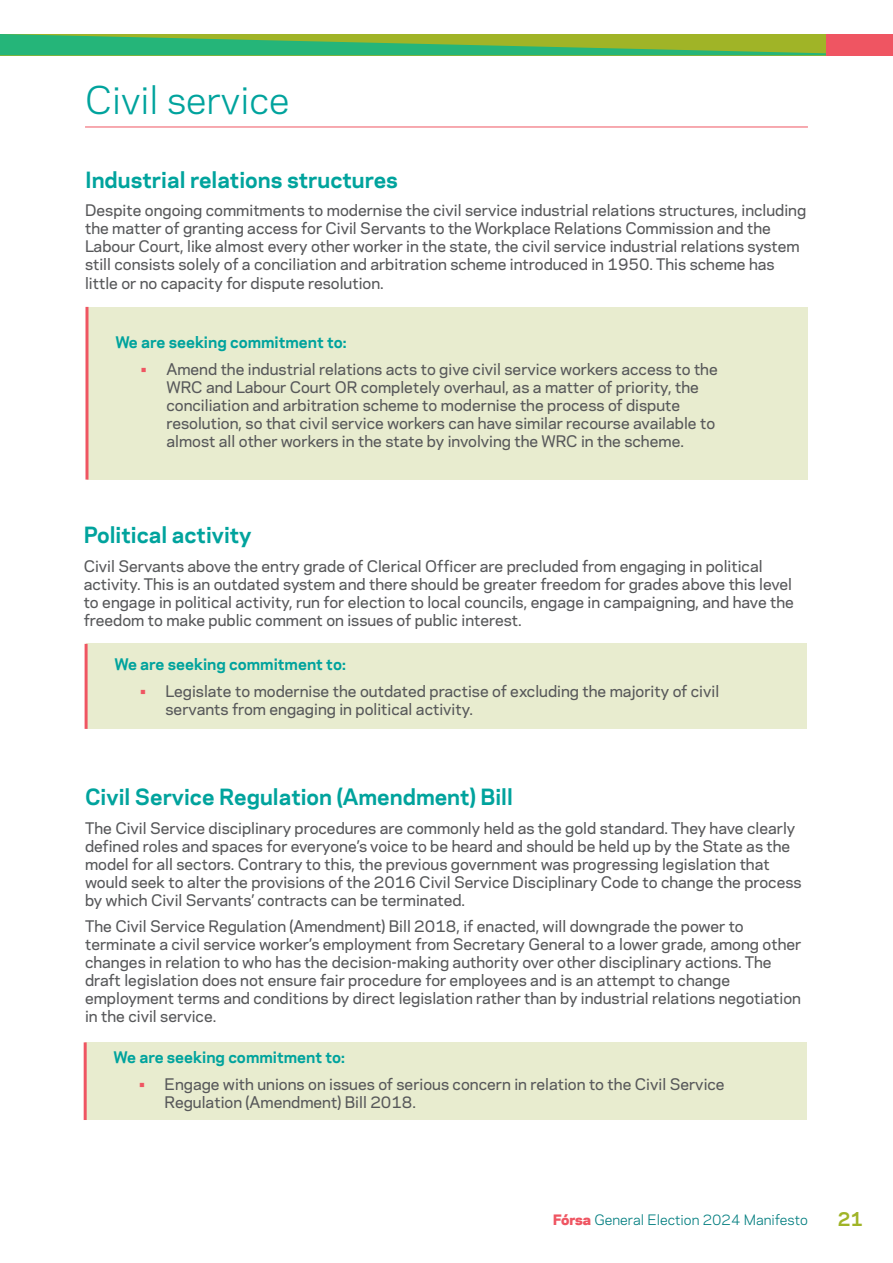
<style>
.page{position:relative;width:893px;height:1263px;background:#fff}
.page>*{position:absolute;margin:0;border:0;box-sizing:border-box;transform-origin:0 0}
.t1{font:36px "Polaris";color:#00a39d}
.t2{font:700 21px "Polaris";color:#00a39d}
.t3{font:700 18px "Polaris";color:#a0b427}
.t4{font:500 15px/18px "Polaris";color:#57585a}
.t5{font:700 15px "Polaris";color:#00a39d}
.t6{font:13.5px "Polaris";color:#007d7f}
.s1{color:#ef5562}
.s2{font-weight:800;color:#ef5562}
</style>
<div class="page">
<svg style="left:0;top:34px;width:826px;height:21px;background:#5db453"></svg>
<div style="left:826px;top:34px;width:67px;height:21px;background:#ef5562"></div>
<div style="left:87px;top:307px;width:721px;height:173px;background:#e8eccf"></div>
<hr style="left:85px;top:307px;width:3px;height:173px;background:#ef5562">
<div style="left:86px;top:644px;width:721px;height:85px;background:#e8eccf"></div>
<hr style="left:85px;top:644px;width:3px;height:85px;background:#ef5562">
<div style="left:85px;top:1042px;width:722px;height:78px;background:#e8eccf"></div>
<hr style="left:84px;top:1042px;width:3px;height:78px;background:#ef5562">
<hr style="left:85px;top:127px;width:723px;height:1px;background:#ef5562">
<h1 class="t1" style="left:85px;top:85px;width:206px">Civil service</h1>
<h2 class="t2" style="left:85px;top:171px;width:314px">Industrial relations structures</h2>
<p class="t4" style="left:85px;top:203px;width:723px">Despite ongoing commitments to modernise the civil service industrial relations structures, including the matter of granting access for Civil Servants to the Workplace Relations Commission and the Labour Court, like almost every other worker in the state, the civil service industrial relations system still consists solely of a conciliation and arbitration scheme introduced in 1950. This scheme has little or no capacity for dispute resolution.</p>
<p class="t5" style="left:115px;top:336px;width:233px">We are seeking commitment to:</p>
<p class="t4" style="left:166px;top:362px;width:553px;text-indent:-26px"><span class="s1">•</span> Amend the industrial relations acts to give civil service workers access to the WRC and Labour Court OR completely overhaul, as a matter of priority, the conciliation and arbitration scheme to modernise the process of dispute resolution, so that civil service workers can have similar recourse available to almost all other workers in the state by involving the WRC in the scheme.</p>
<h2 class="t2" style="left:84px;top:527px;width:170px">Political activity</h2>
<p class="t4" style="left:84px;top:559px;width:712px">Civil Servants above the entry grade of Clerical Officer are precluded from engaging in political activity. This is an outdated system and there should be greater freedom for grades above this level to engage in political activity, run for election to local councils, engage in campaigning, and have the freedom to make public comment on issues of public interest.</p>
<p class="t5" style="left:114px;top:658px;width:233px">We are seeking commitment to:</p>
<p class="t4" style="left:166px;top:683px;width:555px;text-indent:-26px"><span class="s1">•</span> Legislate to modernise the outdated practise of excluding the majority of civil servants from engaging in political activity.</p>
<h2 class="t2" style="left:85px;top:788px;width:429px">Civil Service Regulation (Amendment) Bill</h2>
<p class="t4" style="left:85px;top:820px;width:718px">The Civil Service disciplinary procedures are commonly held as the gold standard. They have clearly defined roles and spaces for everyone’s voice to be heard and should be held up by the State as the model for all sectors. Contrary to this, the previous government was progressing legislation that would seek to alter the provisions of the 2016 Civil Service Disciplinary Code to change the process by which Civil Servants’ contracts can be terminated.</p>
<p class="t4" style="left:85px;top:919px;width:718px">The Civil Service Regulation (Amendment) Bill 2018, if enacted, will downgrade the power to terminate a civil service worker’s employment from Secretary General to a lower grade, among other changes in relation to who has the decision-making authority over other disciplinary actions. The draft legislation does not ensure fair procedure for employees and is an attempt to change employment terms and conditions by direct legislation rather than by industrial relations negotiation in the civil service.</p>
<p class="t5" style="left:114px;top:1051px;width:233px">We are seeking commitment to:</p>
<p class="t4" style="left:165px;top:1076px;width:562px;text-indent:-26px"><span class="s1">•</span> Engage with unions on issues of serious concern in relation to the Civil Service<br>Regulation (Amendment) Bill 2018.</p>
<p class="t6" style="left:553px;top:1214px;width:256px"><span class="s2">Fórsa</span> General Election 2024 Manifesto</p>
<p class="t3" style="left:838px;top:1211px;width:27px">21</p>
</div>
